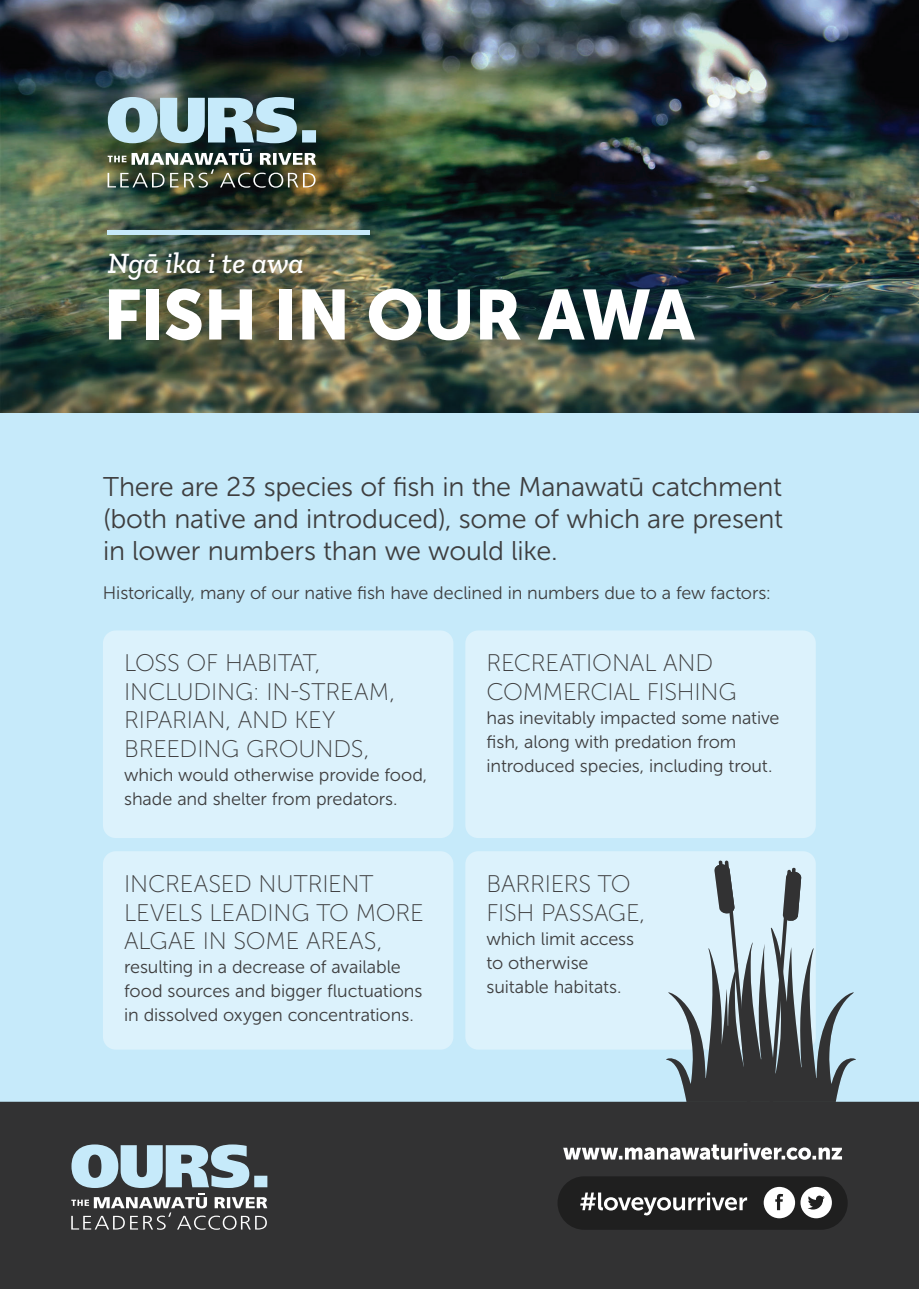
<style>
.page{position:relative;width:919px;height:1289px;background:#fff}
.page>*{position:absolute;margin:0;border:0;box-sizing:border-box;transform-origin:0 0}
.t1{font:70.05px "Museo Sans 900";letter-spacing:-.015em;color:#fff}
.t2{font:italic 500 30px "Zilla Slab";letter-spacing:-.01em;color:#fff}
.t3{font:27px/31.5px "Museo Sans 300";letter-spacing:-.01em;color:#3e3e3f;text-align:justify}
.t4{font:24px/28.5px "Museo Sans 100";letter-spacing:-.01em;color:#3e3e3f}
.t5{font:18px/24px "Museo Sans 300";letter-spacing:-.005em;color:#3e3e3f}
</style>
<div class="page">
<div style="left:0;top:368px;width:918px;height:733px;background:#c6eafa"></div>
<div style="left:103px;top:630px;width:350px;height:208px;background:#dcf2fc;border-radius:13px"></div>
<div style="left:465px;top:630px;width:350px;height:208px;background:#dcf2fc;border-radius:13px"></div>
<div style="left:103px;top:851px;width:350px;height:198px;background:#dcf2fc;border-radius:13px"></div>
<div style="left:465px;top:851px;width:350px;height:198px;background:#dcf2fc;border-radius:13px"></div>
<div style="left:0;top:1101px;width:918px;height:187px;background:#323233"></div>
<div style="left:557px;top:1176px;width:290px;height:53px;background:#1f1f1f;border-radius:27px"></div>
<svg style="left:563px;top:1143px;width:279px;height:16px"></svg>
<svg style="left:580px;top:1192px;width:167px;height:23px"></svg>
<svg style="left:763px;top:1186px;width:68px;height:32px"></svg>
<svg style="left:71px;top:1193px;width:196px;height:36px"></svg>
<svg style="left:71px;top:1144px;width:196px;height:43px"></svg>
<img style="left:0;top:0;width:918px;height:412px">
<div style="left:108px;top:230px;width:261px;height:5px;background:#c6eafa"></div>
<svg style="left:108px;top:97px;width:208px;height:46px;background:#91afb7"></svg>
<img style="left:108px;top:149px;width:208px;height:39px">
<svg style="left:666px;top:860px;width:189px;height:241px"></svg>
<p class="t2" style="left:108px;top:246px;width:197px">Ngā ika i te awa</p>
<p class="t1" style="left:103px;top:275px;width:593px">FISH IN OUR AWA</p>
<p class="t3" style="left:103px;top:471px;width:681px">There are 23 species of fish in the Manawatū catchment (both native and introduced), some of which are present in lower numbers than we would like.</p>
<p class="t5" style="left:103px;top:581px;width:669px">Historically, many of our native fish have declined in numbers due to a few factors:</p>
<p class="t4" style="left:124px;top:649px;width:272px">LOSS OF HABITAT,<br>INCLUDING: IN-STREAM,<br>RIPARIAN, AND KEY<br>BREEDING GROUNDS,</p>
<p class="t5" style="left:124px;top:762px;width:304px">which would otherwise provide food, shade and shelter from predators.</p>
<p class="t4" style="left:124px;top:869px;width:301px">INCREASED NUTRIENT<br>LEVELS LEADING TO MORE<br>ALGAE IN SOME AREAS,</p>
<p class="t5" style="left:124px;top:954px;width:300px">resulting in a decrease of available food sources and bigger fluctuations in dissolved oxygen concentrations.</p>
<p class="t4" style="left:486px;top:649px;width:251px">RECREATIONAL AND<br>COMMERCIAL FISHING</p>
<p class="t5" style="left:486px;top:705px;width:294px">has inevitably impacted some native fish, along with predation from introduced species, including trout.</p>
<p class="t4" style="left:486px;top:869px;width:160px">BARRIERS TO<br>FISH PASSAGE,</p>
<p class="t5" style="left:486px;top:926px;width:149px">which limit access to otherwise suitable habitats.</p>
</div>
